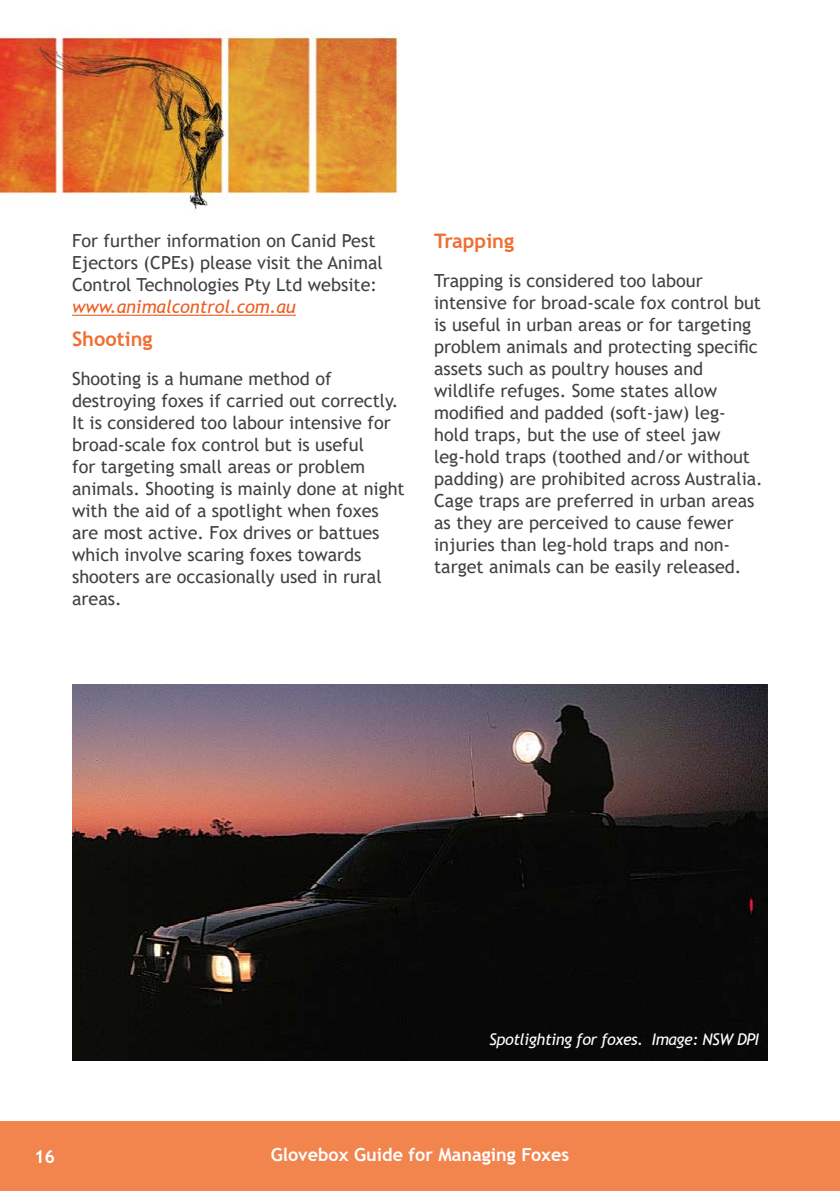
<style>
.page{position:relative;width:840px;height:1191px;background:#fff}
.page>*{position:absolute;margin:0;border:0;box-sizing:border-box;transform-origin:0 0}
.t1{font:700 20px "Trebuchet MS";color:#f06e31}
.t2{font:18px/22px "Trebuchet MS";color:#414042}
.t3{font:700 18px "Trebuchet MS";color:#fff}
.t4{font:italic 18px "Trebuchet MS";color:#ee5d22}
.t5{font:italic 16px "Trebuchet MS";letter-spacing:-.025em;color:#fff}
</style>
<div class="page">
<div style="left:0;top:1121px;width:839px;height:70px;background:#f2844e"></div>
<img style="left:0;top:31px;width:400px;height:181px">
<hr style="left:72px;top:315px;width:224px;height:1px;background:#ee5d22">
<img style="left:72px;top:685px;width:695px;height:375px">
<p class="t2" style="left:72px;top:229px;width:312px">For further information on Canid Pest<br>Ejectors (CPEs) please visit the Animal<br>Control Technologies Pty Ltd website:</p>
<p class="t4" style="left:72px;top:295px;width:225px">www.animalcontrol.com.au</p>
<p class="t1" style="left:72px;top:327px;width:82px">Shooting</p>
<p class="t2" style="left:72px;top:368px;width:334px">Shooting is a humane method of destroying foxes if carried out correctly.<br>It is considered too labour intensive for broad-scale fox control but is useful<br>for targeting small areas or problem animals. Shooting is mainly done at night with the aid of a spotlight when foxes are most active. Fox drives or battues which involve scaring foxes towards shooters are occasionally used in rural areas.</p>
<p class="t1" style="left:434px;top:229px;width:81px">Trapping</p>
<p class="t2" style="left:434px;top:270px;width:330px">Trapping is considered too labour intensive for broad-scale fox control but is useful in urban areas or for targeting problem animals and protecting specific assets such as poultry houses and wildlife refuges. Some states allow modified and padded (soft-jaw) leg&shy;hold traps, but the use of steel jaw leg-hold traps (toothed and/or without padding) are prohibited across Australia.<br>Cage traps are preferred in urban areas as they are perceived to cause fewer injuries than leg-hold traps and non&shy;target animals can be easily released.</p>
<p class="t5" style="left:489px;top:1029px;width:271px">Spotlighting for foxes. Image: NSW DPI</p>
<p class="t3" style="left:34px;top:1145px;width:23px">16</p>
<p class="t3" style="left:270px;top:1143px;width:300px">Glovebox Guide for Managing Foxes</p>
</div>
